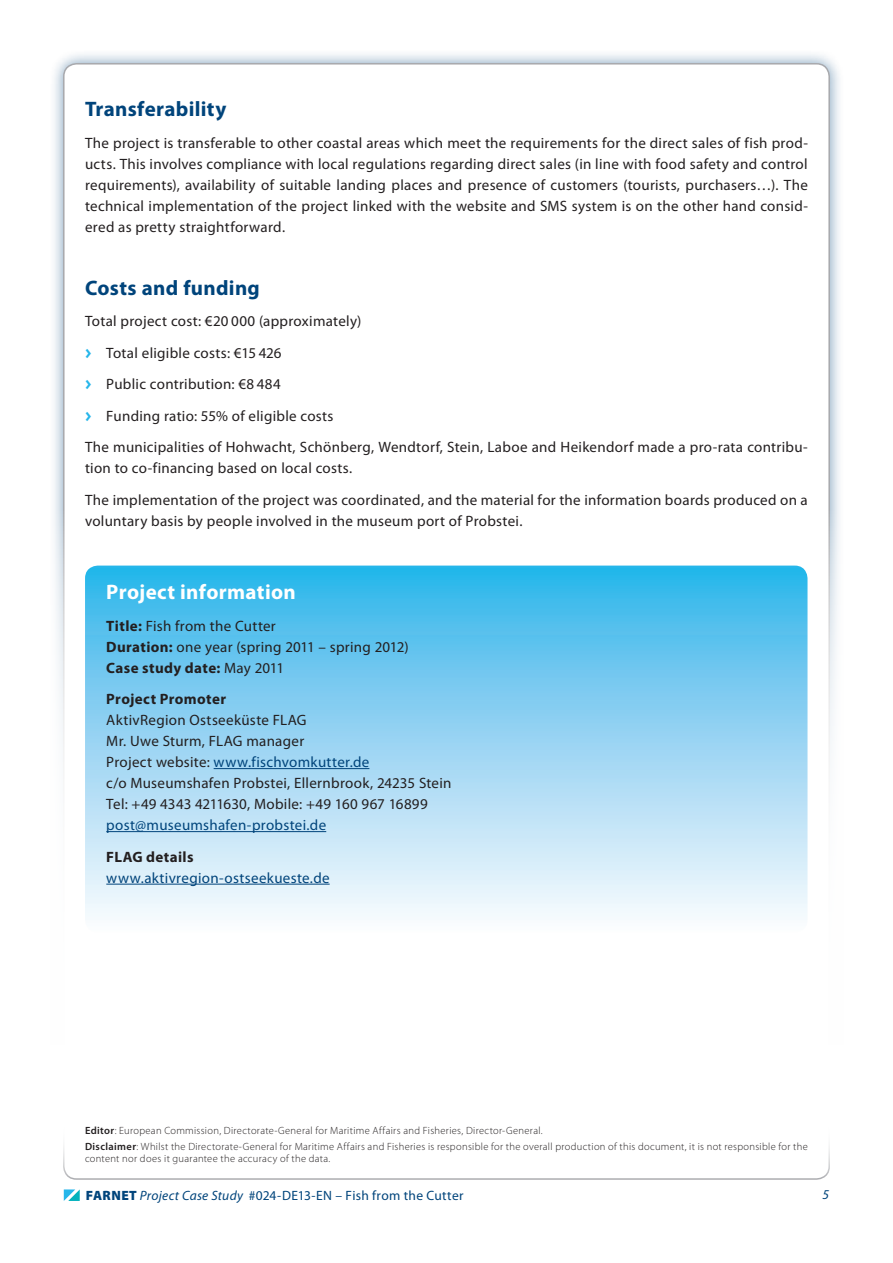
<style>
.page{position:relative;width:893px;height:1263px;background:#fff}
.page>*{position:absolute;margin:0;border:0;box-sizing:border-box;transform-origin:0 0}
.t1{font:700 21px "Myriad Pro";letter-spacing:.015em;color:#00447b}
.t2{font:700 21px "Myriad Pro";letter-spacing:.015em;color:#fff}
.t3{font:15px/21px "Myriad Pro";letter-spacing:.02em;color:#231f20}
.t4{font:15px "Myriad Pro";letter-spacing:.02em;color:#00447b}
.t5{font:700 15px "Myriad Pro";letter-spacing:.025em;color:#231f20}
.t6{font:13.5px "Myriad Pro";letter-spacing:.02em;color:#00447b}
.t7{font:italic 13.5px "Myriad Pro";color:#00447b}
.t8{font:300 10.5px/16.2px "Myriad Pro";letter-spacing:.03em;color:#231f20}
.s1{font-family:"Meta Plus Bold Caps";color:#26b6ea}
.s2{font-weight:700}
.s3{color:#00447b}
.s4{font-weight:600}
.s5{font-weight:900}
.s6{font-style:italic}
</style>
<div class="page">
<div style="left:49px;top:49px;width:795px;height:1165px;background:#00447b;opacity:.5"></div>
<div style="left:64px;top:64px;width:765px;height:1135px;background:#fff;border-radius:13px"></div>
<div style="left:0;top:510px;width:893px;height:753px;background:#fff"></div>
<svg style="left:63px;top:1146px;width:767px;height:34px"></svg>
<svg style="left:64px;top:1189px;width:16px;height:12px"></svg>
<svg style="left:85px;top:566px;width:722px;height:351px;background:#94d5f3"></svg>
<hr style="left:214px;top:768px;width:155px;height:1px;background:#00447b">
<hr style="left:106px;top:831px;width:220px;height:1px;background:#00447b">
<hr style="left:106px;top:884px;width:224px;height:1px;background:#00447b">
<h1 class="t1" style="left:85px;top:95px;width:143px">Transferability</h1>
<p class="t3" style="left:85px;top:132px;width:724px;text-align:justify">The project is transferable to other coastal areas which meet the requirements for the direct sales of fish prod&shy;ucts. This involves compliance with local regulations regarding direct sales (in line with food safety and control requirements), availability of suitable landing places and presence of customers (tourists, purchasers…). The technical implementation of the project linked with the website and SMS system is on the other hand consid&shy;ered as pretty straightforward.</p>
<h1 class="t1" style="left:85px;top:274px;width:176px">Costs and funding</h1>
<p class="t3" style="left:85px;top:305px;width:724px;line-height:31.5px">Total project cost: €20 000 (approximately)<br><span class="s1">&gt;</span> Total eligible costs: €15 426<br><span class="s1">&gt;</span> Public contribution: €8 484<br><span class="s1">&gt;</span> Funding ratio: 55% of eligible costs<br>The municipalities of Hohwacht, Schönberg, Wendtorf, Stein, Laboe and Heikendorf made a pro-rata contribu-</p>
<p class="t3" style="left:85px;top:452px;width:724px;line-height:31.5px">tion to co-financing based on local costs.<br>The implementation of the project was coordinated, and the material for the information boards produced on a</p>
<p class="t3" style="left:85px;top:510px;width:439px">voluntary basis by people involved in the museum port of Probstei.</p>
<h1 class="t2" style="left:106px;top:578px;width:191px">Project information</h1>
<p class="t3" style="left:106px;top:615px;width:304px"><span class="s2">Title:</span> Fish from the Cutter<br><span class="s2">Duration:</span> one year (spring 2011 – spring 2012)<br><span class="s2">Case study date:</span> May 2011</p>
<p class="t5" style="left:106px;top:689px;width:121px">Project Promoter</p>
<p class="t3" style="left:106px;top:709px;width:347px">AktivRegion Ostseeküste FLAG<br>Mr. Uwe Sturm, FLAG manager<br>Project website: <span class="s3">www.fischvomkutter.de<br></span>c/o Museumshafen Probstei, Ellernbrook, 24235 Stein Tel: +49 4343 4211630, Mobile: +49 160 967 16899</p>
<p class="t4" style="left:106px;top:816px;width:221px">post@museumshafen-probstei.de</p>
<p class="t5" style="left:106px;top:847px;width:89px">FLAG details</p>
<p class="t4" style="left:106px;top:868px;width:225px">www.aktivregion-ostseekueste.de</p>
<p class="t8" style="left:85px;top:1122px;width:724px"><span class="s4">Editor</span>: European Commission, Directorate-General for Maritime Affairs and Fisheries, Director-General.<br><span class="s4">Disclaimer</span>: Whilst the Directorate-General for Maritime Affairs and Fisheries is responsible for the overall production of this document, it is not responsible for the</p>
<p class="t8" style="left:85px;top:1151px;width:247px">content nor does it guarantee the accuracy of the data.</p>
<p class="t6" style="left:86px;top:1187px;width:379px"><span class="s5">FARNET</span> <span class="s6">Project Case Study</span> #024-DE13-EN – Fish from the Cutter</p>
<p class="t7" style="left:822px;top:1186px;width:8px">5</p>
</div>
